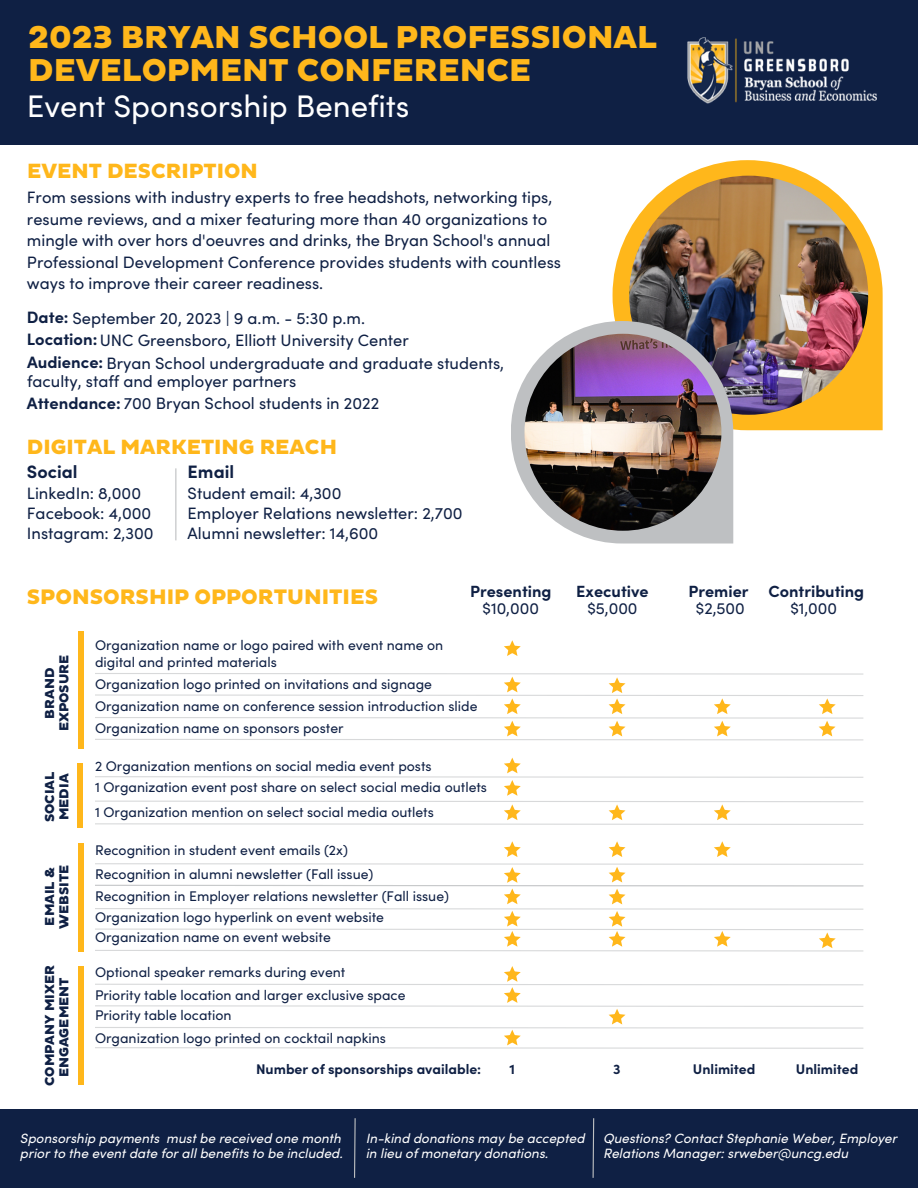
<style>
.page{position:relative;width:918px;height:1188px;background:#fff}
.page>*{position:absolute;margin:0;border:0;box-sizing:border-box;transform-origin:0 0}
.t1{font:800 32.25px/32.7px "Pluto Sans";color:#ffb71b}
.t2{font:31.2px "Sofia Pro";color:#fff}
.t3{font:800 21.45px "Pluto Sans";color:#ffb71b}
.t4{font:800 21px "Pluto Sans";color:#ffb71b}
.t5{font:700 18px "Sofia Pro";color:#0f2044}
.t6{font:16.5px/21.3px "Sofia Pro";color:#0f2044}
.t7{font:700 16.5px "Sofia Pro";color:#0f2044}
.t8{font:700 16.2px "Sofia Pro";color:#0f2044}
.t9{font:16.2px "Sofia Pro";color:#0f2044}
.t10{font:14.1px "Sofia Pro";color:#0f2044}
.t11{font:13.95px "Sofia Pro";color:#0f2044}
.t12{font:700 13.95px "Sofia Pro";color:#0f2044}
.t13{font:italic 13.5px/15.8px "Sofia Pro";color:#fff}
.t14{font:800 13.35px "Pluto Sans";color:#0f2044}
.s1{font-weight:700}
</style>
<div class="page">
<div style="left:0;top:0;width:918px;height:145px;background:#0f2044"></div>
<img style="left:687px;top:37px;width:190px;height:67px">
<hr style="left:175px;top:468px;width:1px;height:72px;background:#bec0c2">
<div style="left:78px;top:631px;width:5px;height:118px;background:#ffb71b"></div>
<svg style="left:504px;top:640px;width:17px;height:16px"></svg>
<svg style="left:613px;top:160px;width:270px;height:270px;fill:#ffb71b"></svg>
<img style="left:629px;top:176px;width:239px;height:239px;border-radius:50%">
<svg style="left:511px;top:321px;width:222px;height:223px;fill:#bec0c2"></svg>
<img style="left:524px;top:334px;width:197px;height:197px;border-radius:50%">
<svg style="left:95px;top:673px;width:769px;height:68px"></svg>
<svg style="left:95px;top:758px;width:769px;height:67px"></svg>
<svg style="left:504px;top:841px;width:17px;height:16px"></svg>
<svg style="left:609px;top:841px;width:17px;height:16px"></svg>
<svg style="left:714px;top:841px;width:17px;height:16px"></svg>
<div style="left:78px;top:843px;width:5px;height:108px;background:#ffb71b"></div>
<div style="left:78px;top:966px;width:5px;height:119px;background:#ffb71b"></div>
<svg style="left:95px;top:863px;width:769px;height:89px"></svg>
<svg style="left:95px;top:966px;width:769px;height:83px"></svg>
<div style="left:0;top:1109px;width:918px;height:79px;background:#0f2044"></div>
<svg style="left:354px;top:1118px;width:2px;height:60px"></svg>
<svg style="left:592px;top:1118px;width:3px;height:60px"></svg>
<div style="left:78px;top:764px;width:5px;height:64px;background:#ffb71b"></div>
<p class="t1" style="left:28px;top:22px;width:630px">2023 BRYAN SCHOOL PROFESSIONAL<br>DEVELOPMENT CONFERENCE</p>
<p class="t2" style="left:27px;top:94px;width:384px">Event Sponsorship Benefits</p>
<p class="t4" style="left:27px;top:159px;width:232px">EVENT DESCRIPTION</p>
<p class="t6" style="left:27px;top:189px;width:536px">From sessions with industry experts to free headshots, networking tips, resume reviews, and a mixer featuring more than 40 organizations to mingle with over hors d'oeuvres and drinks, the Bryan School's annual Professional Development Conference provides students with countless ways to improve their career readiness.</p>
<p class="t6" style="left:27px;top:310px;width:340px"><span class="s1">Date:</span> September 20, 2023 | 9 a.m. - 5:30 p.m.</p>
<p class="t7" style="left:27px;top:333px;width:72px">Location:</p>
<p class="t6" style="left:100px;top:332px;width:311px">UNC Greensboro, Elliott University Center</p>
<p class="t6" style="left:27px;top:354px;width:479px"><span class="s1">Audience:</span> Bryan School undergraduate and graduate students,</p>
<p class="t6" style="left:27px;top:372px;width:271px">faculty, staff and employer partners</p>
<p class="t6" style="left:27px;top:395px;width:354px"><span class="s1">Attendance:</span> 700 Bryan School students in 2022</p>
<p class="t4" style="left:27px;top:435px;width:312px">DIGITAL MARKETING REACH</p>
<p class="t5" style="left:27px;top:465px;width:52px">Social</p>
<p class="t6" style="left:27px;top:484px;width:116px">LinkedIn: 8,000</p>
<p class="t6" style="left:27px;top:504px;width:126px">Facebook: 4,000</p>
<p class="t6" style="left:27px;top:525px;width:128px">Instagram: 2,300</p>
<p class="t5" style="left:188px;top:465px;width:48px">Email</p>
<p class="t6" style="left:188px;top:484px;width:155px">Student email: 4,300</p>
<p class="t6" style="left:188px;top:504px;width:277px">Employer Relations newsletter: 2,700</p>
<p class="t6" style="left:188px;top:525px;width:192px">Alumni newsletter: 14,600</p>
<p class="t3" style="left:27px;top:584px;width:353px">SPONSORSHIP OPPORTUNITIES</p>
<p class="t8" style="left:470px;top:585px;width:83px">Presenting</p>
<p class="t8" style="left:576px;top:585px;width:74px">Executive</p>
<p class="t8" style="left:688px;top:585px;width:62px">Premier</p>
<p class="t8" style="left:768px;top:585px;width:97px">Contributing</p>
<p class="t9" style="left:483px;top:602px;width:58px">$10,000</p>
<p class="t9" style="left:587px;top:602px;width:52px">$5,000</p>
<p class="t9" style="left:696px;top:602px;width:50px">$2,500</p>
<p class="t9" style="left:790px;top:602px;width:48px">$1,000</p>
<p class="t14" style="left:56px;top:731px;width:78px;rotate:-90deg">EXPOSURE</p>
<p class="t14" style="left:42px;top:719px;width:52px;rotate:-90deg">BRAND</p>
<p class="t14" style="left:42px;top:822px;width:52px;rotate:-90deg">SOCIAL</p>
<p class="t14" style="left:56px;top:820px;width:48px;rotate:-90deg">MEDIA</p>
<p class="t14" style="left:42px;top:926px;width:59px;rotate:-90deg">EMAIL &amp;</p>
<p class="t14" style="left:56px;top:929px;width:65px;rotate:-90deg">WEBSITE</p>
<p class="t14" style="left:42px;top:1086px;width:122px;rotate:-90deg">COMPANY MIXER</p>
<p class="t14" style="left:56px;top:1077px;width:101px;rotate:-90deg">ENGAGEMENT</p>
<p class="t11" style="left:95px;top:640px;width:350px">Organization name or logo paired with event name on</p>
<p class="t11" style="left:95px;top:657px;width:183px">digital and printed materials</p>
<p class="t11" style="left:95px;top:679px;width:339px">Organization logo printed on invitations and signage</p>
<p class="t11" style="left:95px;top:723px;width:250px">Organization name on sponsors poster</p>
<p class="t11" style="left:95px;top:701px;width:384px">Organization name on conference session introduction slide</p>
<p class="t11" style="left:95px;top:761px;width:338px">2 Organization mentions on social media event posts</p>
<p class="t11" style="left:95px;top:782px;width:394px">1 Organization event post share on select social media outlets</p>
<p class="t11" style="left:95px;top:807px;width:340px">1 Organization mention on select social media outlets</p>
<p class="t11" style="left:95px;top:845px;width:254px">Recognition in student event emails (2x)</p>
<p class="t11" style="left:95px;top:869px;width:280px">Recognition in alumni newsletter (Fall issue)</p>
<p class="t11" style="left:95px;top:891px;width:356px">Recognition in Employer relations newsletter (Fall issue)</p>
<p class="t11" style="left:95px;top:912px;width:291px">Organization logo hyperlink on event website</p>
<p class="t11" style="left:95px;top:932px;width:237px">Organization name on event website</p>
<p class="t11" style="left:95px;top:967px;width:252px">Optional speaker remarks during event</p>
<p class="t11" style="left:95px;top:1010px;width:138px">Priority table location</p>
<p class="t10" style="left:95px;top:1033px;width:293px">Organization logo printed on cocktail napkins</p>
<p class="t12" style="left:256px;top:1064px;width:227px">Number of sponsorships available:</p>
<p class="t12" style="left:509px;top:1064px;width:7px">1</p>
<p class="t12" style="left:613px;top:1064px;width:9px">3</p>
<p class="t12" style="left:693px;top:1064px;width:64px">Unlimited</p>
<p class="t12" style="left:796px;top:1064px;width:64px">Unlimited</p>
<p class="t11" style="left:95px;top:990px;width:312px">Priority table location and larger exclusive space</p>
<p class="t13" style="left:20px;top:1131px;width:324px">Sponsorship payments must be received one month prior to the event date for all benefits to be included.</p>
<p class="t13" style="left:603px;top:1131px;width:295px">Questions? Contact Stephanie Weber, Employer<br>Relations Manager: srweber@uncg.edu</p>
<p class="t13" style="left:366px;top:1131px;width:220px">In-kind donations may be accepted in lieu of monetary donations.</p>
</div>
